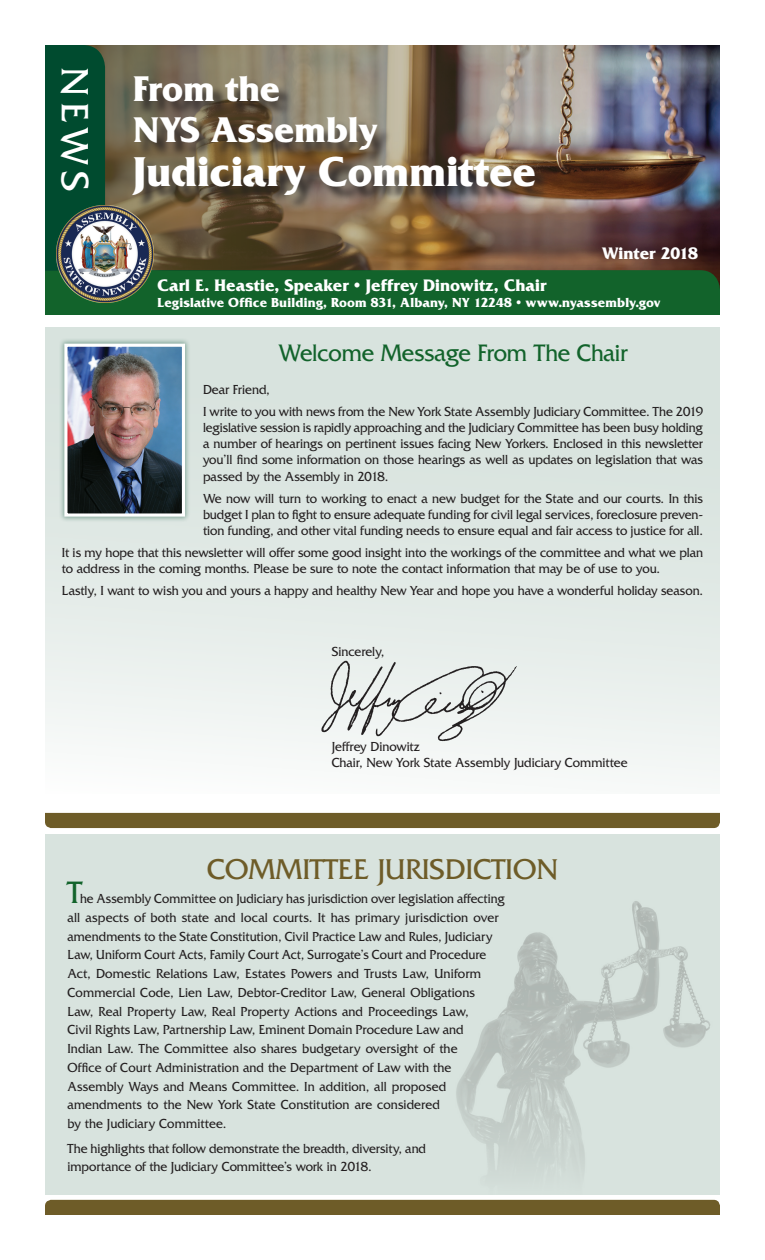
<style>
.page{position:relative;width:765px;height:1260px;background:#fff}
.page>*{position:absolute;margin:0;border:0;box-sizing:border-box;transform-origin:0 0}
.t1{font:700 43.75px "Friz Quadrata";color:#fff}
.t2{font:40px "Friz Quadrata";color:#fff}
.t3{font:700 37.5px/41.2px "Friz Quadrata";color:#fff}
.t4{font:32.5px "Friz Quadrata";color:#12632b}
.t5{font:30px "Friz Quadrata";color:#6e5c28}
.t6{font:25px "Friz Quadrata";letter-spacing:-.01em;color:#12632b;scale:.95 1}
.t7{font:700 17.5px "Friz Quadrata";letter-spacing:.01em;color:#fff}
.t8{font:13.75px/16.2px "Friz Quadrata";color:#231f20;scale:.95 1}
.t9{font:13.75px/18.8px "Friz Quadrata";color:#231f20;scale:.93 1}
.t10{font:13.75px/16.2px "Friz Quadrata";color:#231f20;text-align:justify;scale:.94 1}
.t11{font:700 13.75px "Friz Quadrata";letter-spacing:.01em;color:#fff}
</style>
<div class="page">
<div style="left:45px;top:328px;width:675px;height:466px;background:linear-gradient(to bottom,#d2ded9,#f4f7f6)"></div>
<div style="left:59px;top:338px;width:132px;height:184px;background:#004b2f;opacity:.43"></div>
<img style="left:68px;top:348px;width:113px;height:165px">
<div style="left:64px;top:344px;width:121px;height:173px;border:3px solid #fff"></div>
<img style="left:301px;top:651px;width:225px;height:97px">
<img style="left:45px;top:45px;width:675px;height:270px">
<div style="left:135px;top:78px;width:415px;height:133px;background:#231f20;opacity:.75"></div>
<img style="left:56px;top:205px;width:98px;height:98px">
<div style="left:45px;top:834px;width:675px;height:360px;background:#d8e3de"></div>
<img style="left:456px;top:901px;width:254px;height:270px">
<div style="left:45px;top:813px;width:675px;height:15px;background:#6e5c28"></div>
<div style="left:45px;top:1200px;width:675px;height:15px;background:#6e5c28"></div>
<h2 class="t2" style="left:97px;top:67px;width:126px;rotate:90deg">NEWS</h2>
<h3 class="t3" style="left:133px;top:69px;width:246px">From the<br>NYS Assembly</h3>
<h1 class="t1" style="left:133px;top:148px;width:404px">Judiciary Committee</h1>
<p class="t7" style="left:602px;top:243px;width:98px">Winter 2018</p>
<p class="t7" style="left:158px;top:276px;width:390px">Carl E. Heastie, Speaker • Jeffrey Dinowitz, Chair</p>
<p class="t11" style="left:158px;top:295px;width:504px">Legislative Office Building, Room 831, Albany, NY 12248 • www.nyassembly.gov</p>
<h3 class="t6" style="left:278px;top:339px;width:369px">Welcome Message From The Chair</h3>
<p class="t8" style="left:203px;top:379px;width:528px;line-height:21.9px">Dear Friend,<br>I write to you with news from the New York State Assembly Judiciary Committee. The 2019</p>
<p class="t10" style="left:203px;top:419px;width:534px">legislative session is rapidly approaching and the Judiciary Committee has been busy holding a number of hearings on pertinent issues facing New Yorkers. Enclosed in this newsletter you’ll find some information on those hearings as well as updates on legislation that was passed by the Assembly in 2018.</p>
<p class="t8" style="left:203px;top:490px;width:528px;text-align:justify">We now will turn to working to enact a new budget for the State and our courts. In this budget I plan to fight to ensure adequate funding for civil legal services, foreclosure preven&shy;tion funding, and other vital funding needs to ensure equal and fair access to justice for all.</p>
<p class="t8" style="left:62px;top:544px;width:677px">It is my hope that this newsletter will offer some good insight into the workings of the committee and what we plan to address in the coming months. Please be sure to note the contact information that may be of use to you.</p>
<p class="t8" style="left:62px;top:583px;width:677px">Lastly, I want to wish you and yours a happy and healthy New Year and hope you have a wonderful holiday season.</p>
<p class="t8" style="left:332px;top:643px;width:57px">Sincerely,</p>
<p class="t8" style="left:332px;top:738px;width:313px">Jeffrey Dinowitz<br>Chair, New York State Assembly Judiciary Committee</p>
<h3 class="t5" style="left:207px;top:852px;width:352px">COMMITTEE JURISDICTION</h3>
<h3 class="t4" style="left:68px;top:874px;width:16px">T</h3>
<p class="t9" style="left:68px;top:889px;width:472px;text-indent:13px">he Assembly Committee on Judiciary has jurisdiction over legislation affecting all aspects of both state and local courts. It has primary jurisdiction over amendments to the State Constitution, Civil Practice Law and Rules, Judiciary Law, Uniform Court Acts, Family Court Act, Surrogate’s Court and Procedure Act, Domestic Relations Law, Estates Powers and Trusts Law, Uniform Commercial Code, Lien Law, Debtor-Creditor Law, General Obligations<br>Law, Real Property Law, Real Property Actions and Proceedings Law,<br>Civil Rights Law, Partnership Law, Eminent Domain Procedure Law and<br>Indian Law. The Committee also shares budgetary oversight of the<br>Office of Court Administration and the Department of Law with the Assembly Ways and Means Committee. In addition, all proposed amendments to the New York State Constitution are considered<br>by the Judiciary Committee.</p>
<p class="t8" style="left:68px;top:1139px;width:379px;line-height:18.8px">The highlights that follow demonstrate the breadth, diversity, and importance of the Judiciary Committee’s work in 2018.</p>
</div>
